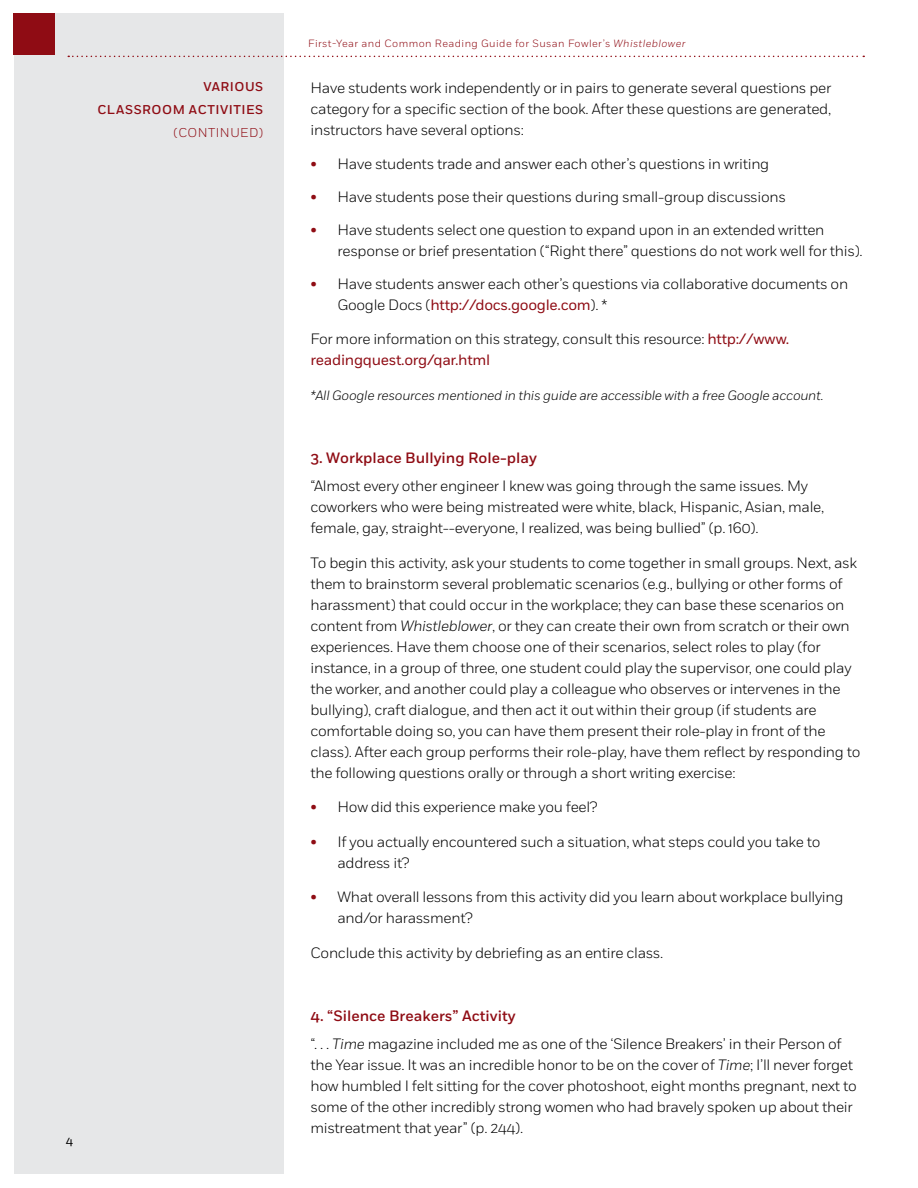
<style>
.page{position:relative;width:918px;height:1188px;background:#fff}
.page>*{position:absolute;margin:0;border:0;box-sizing:border-box;transform-origin:0 0}
.t1{font:300 15px/21px "Fort";letter-spacing:-.02em;color:#000}
.t2{font:500 15px "Fort";color:#8f0c14}
.t3{font:italic 300 13.5px "Fort";letter-spacing:-.02em;color:#000}
.t4{font:500 12.75px/23.2px "Fort";letter-spacing:.04em;color:#8f0c14;text-align:right}
.t5{font:300 12.75px "Fort";letter-spacing:.04em;color:#8f0c14}
.t6{font:12px "Fort";color:#000}
.t7{font:300 10.5px "Fort";letter-spacing:.04em;color:#8f0c14}
.s1{font-style:italic}
.s2{font-weight:400;color:#8f0c14}
.s3{font-weight:500;color:#8f0c14}
</style>
<div class="page">
<div style="left:14px;top:14px;width:270px;height:1160px;background:#e6e7e8"></div>
<div style="left:14px;top:14px;width:41px;height:41px;background:#8f0c14"></div>
<svg style="left:68px;top:56px;width:796px;height:1px"></svg>
<p class="t4" style="left:97px;top:75px;width:167px">Vari ous<br>Classroom Activiti es</p>
<p class="t5" style="left:173px;top:125px;width:91px">(CONTINUED)</p>
<p class="t6" style="left:66px;top:1134px;width:9px">4</p>
<p class="t7" style="left:308px;top:37px;width:379px">First-Year and Common Reading Guide for Susan Fowler’s <span class="s1">Whistleblower</span></p>
<p class="t1" style="left:310px;top:77px;width:522px;text-align:justify">Have students work independently or in pairs to generate several questions per category for a specific section of the book. After these questions are generated, instructors have several options:</p>
<p class="t1" style="left:310px;top:153px;width:460px"><span class="s2">•</span> Have students trade and answer each other’s questions in writing</p>
<p class="t1" style="left:310px;top:186px;width:477px"><span class="s2">•</span> Have students pose their questions during small-group discussions</p>
<p class="t1" style="left:338px;top:219px;width:527px;text-indent:-27px"><span class="s2">•</span> Have students select one question to expand upon in an extended written response or brief presentation (“Right there” questions do not work well for this).</p>
<p class="t1" style="left:338px;top:273px;width:512px;text-indent:-27px"><span class="s2">•</span> Have students answer each other’s questions via collaborative documents on<br>Google Docs (<span class="s2">http://docs.google.com</span>). *</p>
<p class="t1" style="left:310px;top:329px;width:480px">For more information on this strategy, consult this resource: <span class="s2">http://www. readingquest.org/qar.html</span></p>
<p class="t3" style="left:310px;top:387px;width:515px">*All Google resources mentioned in this guide are accessible with a free Google account.</p>
<p class="t2" style="left:310px;top:449px;width:228px">3. Workplace Bullying Role-play</p>
<p class="t1" style="left:310px;top:476px;width:515px">“Almost every other engineer I knew was going through the same issues. My coworkers who were being mistreated were white, black, Hispanic, Asian, male, female, gay, straight--everyone, I realized, was being bullied” (p. 160).</p>
<p class="t1" style="left:310px;top:552px;width:552px">To begin this activity, ask your students to come together in small groups. Next, ask them to brainstorm several problematic scenarios (e.g., bullying or other forms of harassment) that could occur in the workplace; they can base these scenarios on content from <span class="s1">Whistleblower</span>, or they can create their own from scratch or their own experiences. Have them choose one of their scenarios, select roles to play (for instance, in a group of three, one student could play the supervisor, one could play the worker, and another could play a colleague who observes or intervenes in the bullying), craft dialogue, and then act it out within their group (if students are comfortable doing so, you can have them present their role-play in front of the class). After each group performs their role-play, have them reflect by responding to the following questions orally or through a short writing exercise:</p>
<p class="t1" style="left:310px;top:797px;width:289px"><span class="s2">•</span> How did this experience make you feel?</p>
<p class="t1" style="left:338px;top:831px;width:484px;text-indent:-27px"><span class="s2">•</span> If you actually encountered such a situation, what steps could you take to address it?</p>
<p class="t1" style="left:338px;top:887px;width:508px;text-indent:-27px"><span class="s2">•</span> What overall lessons from this activity did you learn about workplace bullying and/or harassment?</p>
<p class="t1" style="left:310px;top:942px;width:354px">Conclude this activity by debriefing as an entire class.</p>
<p class="t1" style="left:310px;top:1002px;width:533px;line-height:27.8px"><span class="s3">4. “Silence Breakers” Activity<br></span>“. . . <span class="s1">Time</span> magazine included me as one of the ‘Silence Breakers’ in their Person of</p>
<p class="t1" style="left:310px;top:1055px;width:548px">the Year issue. It was an incredible honor to be on the cover of <span class="s1">Time</span>; I’ll never forget how humbled I felt sitting for the cover photoshoot, eight months pregnant, next to some of the other incredibly strong women who had bravely spoken up about their mistreatment that year” (p. 244).</p>
</div>
